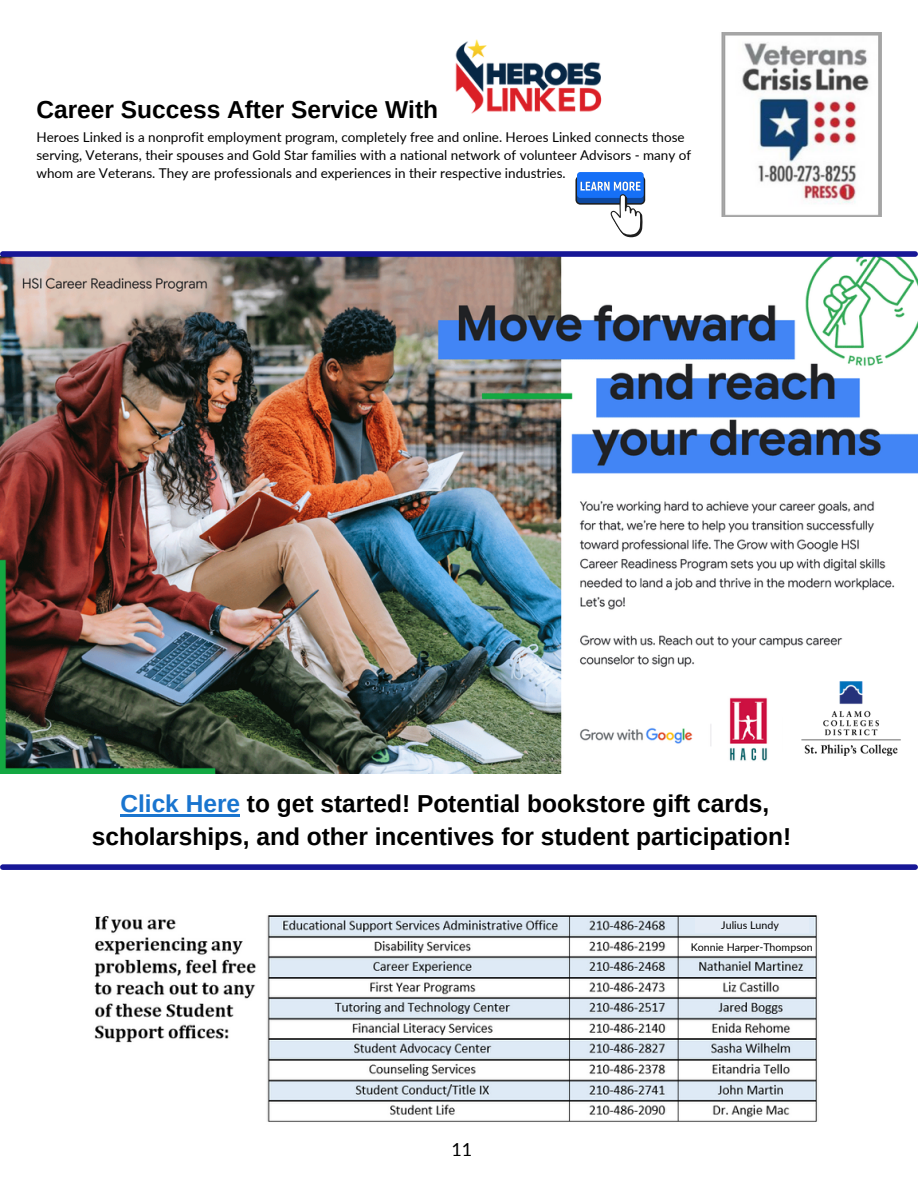
<style>
.page{position:relative;width:918px;height:1188px;background:#fff}
.page>*{position:absolute;margin:0;border:0;box-sizing:border-box;transform-origin:0 0}
.t1{font:700 24.45px/33.8px "Arimo";color:#000;text-align:center}
.t2{font:18px "Lato";color:#000}
.t3{font:13.5px/18px "Lato";color:#000}
.t4{font:10.65px "Lato";color:#000}
.s1{color:#1a75cf}
</style>
<div class="page">
<img style="left:721px;top:32px;width:161px;height:185px">
<img style="left:455px;top:39px;width:147px;height:75px">
<svg style="left:575px;top:176px;width:70px;height:29px"></svg>
<div style="left:577px;top:177px;width:67px;height:26px;background:#0e489e;border-radius:3px"></div>
<div style="left:577px;top:172px;width:67px;height:26px;background:#1670f7;border-radius:3px"></div>
<svg style="left:581px;top:181px;width:62px;height:56px"></svg>
<img style="left:94px;top:915px;width:723px;height:207px">
<div style="left:689px;top:940px;width:116px;height:12px;background:#fff"></div>
<img style="left:0;top:257px;width:918px;height:516px">
<img style="left:715px;top:695px;width:61px;height:66px">
<div style="left:815px;top:668px;width:91px;height:93px;background:#fff"></div>
<img style="left:776px;top:677px;width:142px;height:84px">
<div style="left:3px;top:251px;width:912px;height:6px;background:#171796"></div>
<div style="left:3px;top:864px;width:912px;height:6px;background:#171796"></div>
<div style="left:695px;top:918px;width:114px;height:14px;background:#e4ecf6"></div>
<hr style="left:120px;top:814px;width:120px;height:2px;background:#1a75cf">
<p class="t1" style="left:36px;top:92px;width:403px">Career Success After Service With</p>
<p class="t3" style="left:36px;top:127px;width:656px">Heroes Linked is a nonprofit employment program, completely free and online. Heroes Linked connects those serving, Veterans, their spouses and Gold Star families with a national network of volunteer Advisors - many of whom are Veterans. They are professionals and experiences in their respective industries.</p>
<p class="t1" style="left:92px;top:786px;width:701px"><span class="s1">Click Here</span> to get started! Potential bookstore gift cards, scholarships, and other incentives for student participation!</p>
<p class="t4" style="left:721px;top:918px;width:59px">Julius Lundy</p>
<p class="t2" style="left:451px;top:1138px;width:22px">11</p>
<p class="t4" style="left:691px;top:940px;width:124px">Konnie Harper-Thompson</p>
</div>
